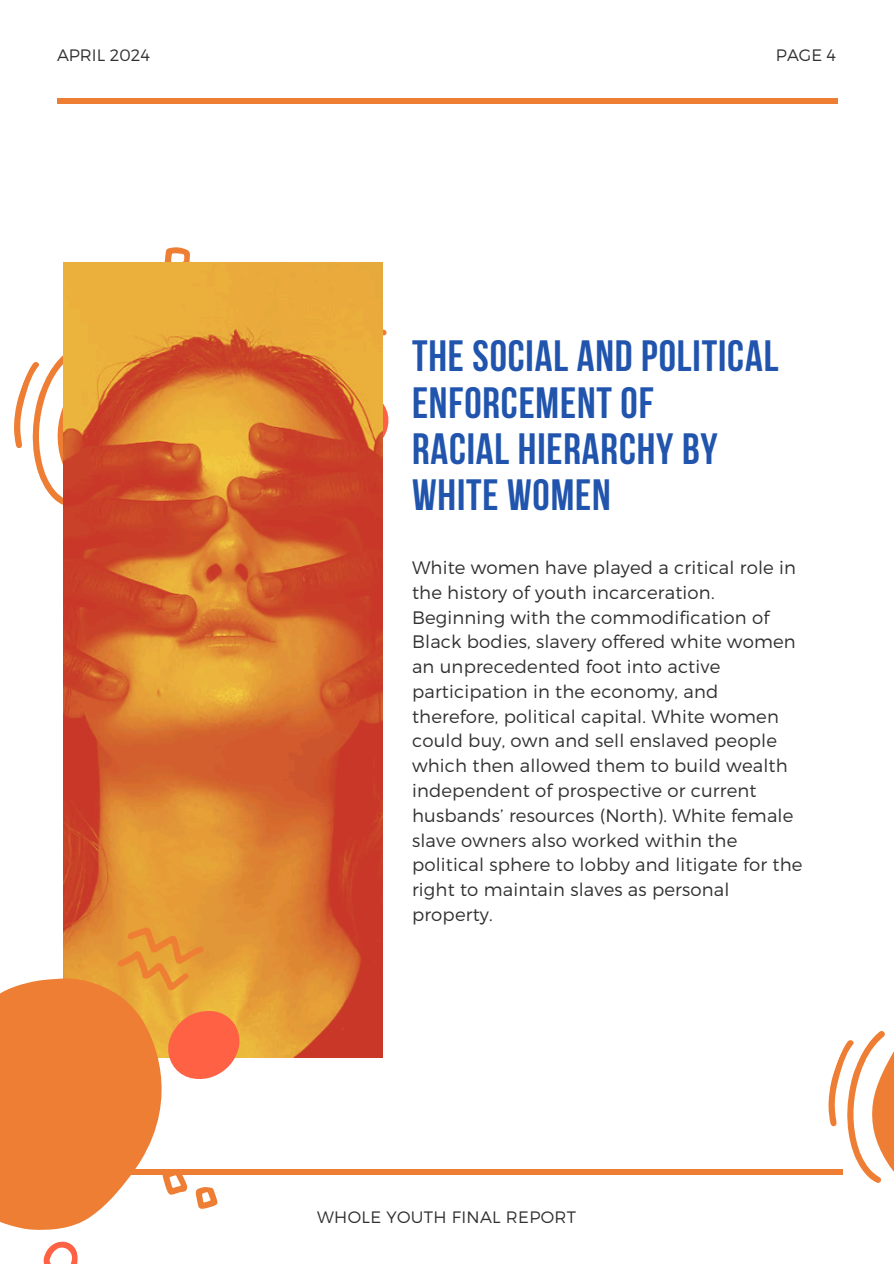
<style>
.page{position:relative;width:894px;height:1264px;background:#fff}
.page>*{position:absolute;margin:0;border:0;box-sizing:border-box;transform-origin:0 0}
.t1{font:700 43.65px/46.2px "Bebas Neue";letter-spacing:.02em;color:#2054ad}
.t2{font:300 18px/24.8px "Montserrat";letter-spacing:.01em;color:#303030}
.t3{font:300 16.5px "Montserrat";letter-spacing:.02em;color:#303030}
.t4{font:300 16.5px "Montserrat";color:#303030}
</style>
<div class="page">
<div style="left:57px;top:98px;width:780px;height:6px;background:#ed7e34"></div>
<div style="left:62px;top:1168px;width:780px;height:6px;background:#ed7e34"></div>
<svg style="left:14px;top:247px;width:375px;height:258px"></svg>
<svg style="left:799px;top:1031px;width:94px;height:152px"></svg>
<img style="left:63px;top:263px;width:320px;height:794px">
<svg style="left:43px;top:1010px;width:197px;height:253px"></svg>
<svg style="left:0;top:927px;width:218px;height:303px;fill:#ed7e34"></svg>
<h1 class="t4" style="left:57px;top:44px;width:94px">APRIL 2024</h1>
<p class="t3" style="left:775px;top:44px;width:62px">PAGE 4</p>
<h2 class="t1" style="left:412px;top:337px;width:368px">THE SOCIAL AND POLITICAL<br>ENFORCEMENT OF<br>RACIAL HIERARCHY BY<br>WHITE WOMEN</h2>
<p class="t2" style="left:412px;top:554px;width:392px">White women have played a critical role in the history of youth incarceration.<br>Beginning with the commodification of Black bodies, slavery offered white women an unprecedented foot into active participation in the economy, and therefore, political capital. White women could buy, own and sell enslaved people which then allowed them to build wealth independent of prospective or current husbands’ resources (North). White female slave owners also worked within the political sphere to lobby and litigate for the right to maintain slaves as personal property.</p>
<h2 class="t3" style="left:317px;top:1206px;width:260px">WHOLE YOUTH FINAL REPORT</h2>
</div>
